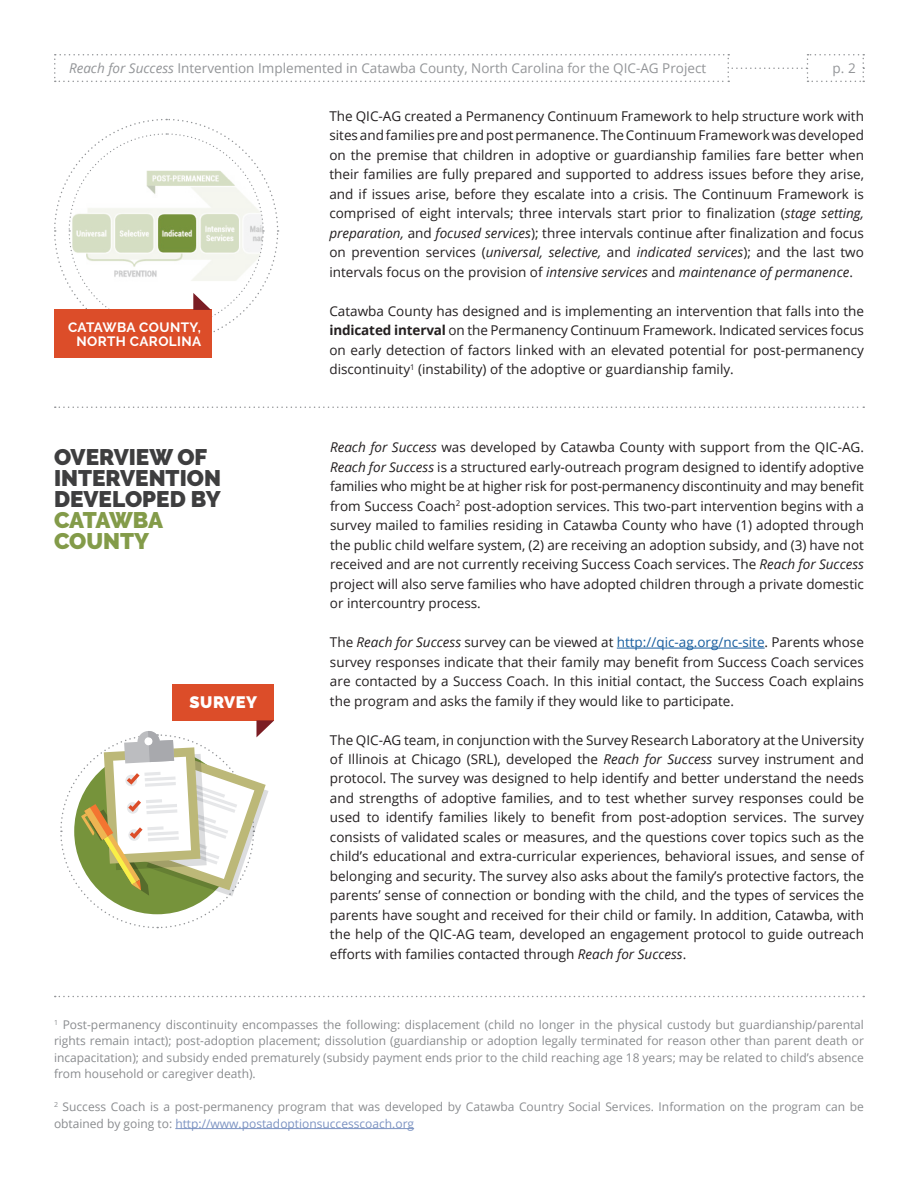
<style>
.page{position:relative;width:918px;height:1188px;background:#fff}
.page>*{position:absolute;margin:0;border:0;box-sizing:border-box;transform-origin:0 0}
.t1{font:900 22.5px/21px "Raleway";color:#3e3e3f}
.t2{font:900 22.5px/21px "Raleway";letter-spacing:-.01em;color:#839b49}
.t3{font:900 16.5px "Raleway";letter-spacing:.03em;color:#fff}
.t4{font:13.5px/19.5px "Open Sans";color:#231f20;text-align:justify}
.t5{font:13.5px "Open Sans";color:#939598}
.t6{font:700 13.5px/15px "Raleway";letter-spacing:.03em;color:#fff;text-align:right}
.t7{font:12px/16.5px "Open Sans";color:#8a8c8f;text-align:justify}
.s1{font-style:italic}
.s2{font-weight:700}
.s3{color:#175d9e}
.s4{color:#7c93c2}
</style>
<div class="page">
<svg style="left:54px;top:54px;width:810px;height:28px"></svg>
<svg style="left:55px;top:406px;width:809px;height:2px"></svg>
<svg style="left:55px;top:996px;width:809px;height:1px"></svg>
<hr style="left:617px;top:648px;width:148px;height:1px;background:#175d9e">
<div style="left:54px;top:310px;width:157px;height:48px;background:#dc4d29"></div>
<svg style="left:54px;top:118px;width:225px;height:226px"></svg>
<hr style="left:175px;top:1128px;width:239px;height:1px;background:#7c93c2">
<div style="left:173px;top:684px;width:101px;height:36px;background:#dc4d29"></div>
<svg style="left:60px;top:720px;width:214px;height:209px"></svg>
<p class="t5" style="left:69px;top:59px;width:639px"><span class="s1">Reach for Success</span> Intervention Implemented in Catawba County, North Carolina for the QIC-AG Project</p>
<p class="t5" style="left:833px;top:59px;width:25px">p. 2</p>
<p class="t4" style="left:329px;top:106px;width:536px">The QIC-AG created a Permanency Continuum Framework to help structure work with sites and families pre and post permanence. The Continuum Framework was developed on the premise that children in adoptive or guardianship families fare better when their families are fully prepared and supported to address issues before they arise, and if issues arise, before they escalate into a crisis. The Continuum Framework is comprised of eight intervals; three intervals start prior to finalization (<span class="s1">stage setting, preparation,</span> and <span class="s1">focused services</span>); three intervals continue after finalization and focus on prevention services (<span class="s1">universal, selective,</span> and <span class="s1">indicated services</span>); and the last two intervals focus on the provision of <span class="s1">intensive services</span> and <span class="s1">maintenance of permanence</span>.</p>
<p class="t4" style="left:329px;top:301px;width:536px">Catawba County has designed and is implementing an intervention that falls into the <span class="s2">indicated interval</span> on the Permanency Continuum Framework. Indicated services focus on early detection of factors linked with an elevated potential for post-permanency discontinuity<sup>1</sup> (instability) of the adoptive or guardianship family.</p>
<p class="t6" style="left:68px;top:319px;width:135px">CATAWBA COUNTY,<br>NORTH CAROLINA</p>
<h1 class="t1" style="left:54px;top:447px;width:168px">OVERVIEW OF<br>INTERVENTION<br>DEVELOPED BY</h1>
<h1 class="t2" style="left:54px;top:510px;width:111px">CATAWBA<br>COUNTY</h1>
<p class="t3" style="left:190px;top:693px;width:69px">SURVEY</p>
<p class="t4" style="left:330px;top:437px;width:536px"><span class="s1">Reach for Success</span> was developed by Catawba County with support from the QIC-AG.<br><span class="s1">Reach for Success</span> is a structured early-outreach program designed to identify adoptive families who might be at higher risk for post-permanency discontinuity and may benefit from Success Coach<sup>2</sup> post-adoption services. This two-part intervention begins with a survey mailed to families residing in Catawba County who have (1) adopted through the public child welfare system, (2) are receiving an adoption subsidy, and (3) have not received and are not currently receiving Success Coach services. The <span class="s1">Reach for Success </span>project will also serve families who have adopted children through a private domestic or intercountry process.</p>
<p class="t4" style="left:330px;top:632px;width:536px">The <span class="s1">Reach for Success</span> survey can be viewed at <span class="s3">http://qic-ag.org/nc-site</span>. Parents whose survey responses indicate that their family may benefit from Success Coach services are contacted by a Success Coach. In this initial contact, the Success Coach explains the program and asks the family if they would like to participate.</p>
<p class="t4" style="left:330px;top:730px;width:536px">The QIC-AG team, in conjunction with the Survey Research Laboratory at the University of Illinois at Chicago (SRL), developed the <span class="s1">Reach for Success</span> survey instrument and protocol. The survey was designed to help identify and better understand the needs and strengths of adoptive families, and to test whether survey responses could be used to identify families likely to benefit from post-adoption services. The survey consists of validated scales or measures, and the questions cover topics such as the child’s educational and extra-curricular experiences, behavioral issues, and sense of belonging and security. The survey also asks about the family’s protective factors, the parents’ sense of connection or bonding with the child, and the types of services the parents have sought and received for their child or family. In addition, Catawba, with the help of the QIC-AG team, developed an engagement protocol to guide outreach efforts with families contacted through <span class="s1">Reach for Success</span>.</p>
<p class="t7" style="left:54px;top:1016px;width:812px"><sup>1</sup> Post-permanency discontinuity encompasses the following: displacement (child no longer in the physical custody but guardianship/parental rights remain intact); post-adoption placement; dissolution (guardianship or adoption legally terminated for reason other than parent death or incapacitation); and subsidy ended prematurely (subsidy payment ends prior to the child reaching age 18 years; may be related to child’s absence from household or caregiver death).</p>
<p class="t7" style="left:54px;top:1098px;width:812px"><sup>2</sup> Success Coach is a post-permanency program that was developed by Catawba Country Social Services. Information on the program can be obtained by going to: <span class="s4">http://www.postadoptionsuccesscoach.org</span></p>
</div>
